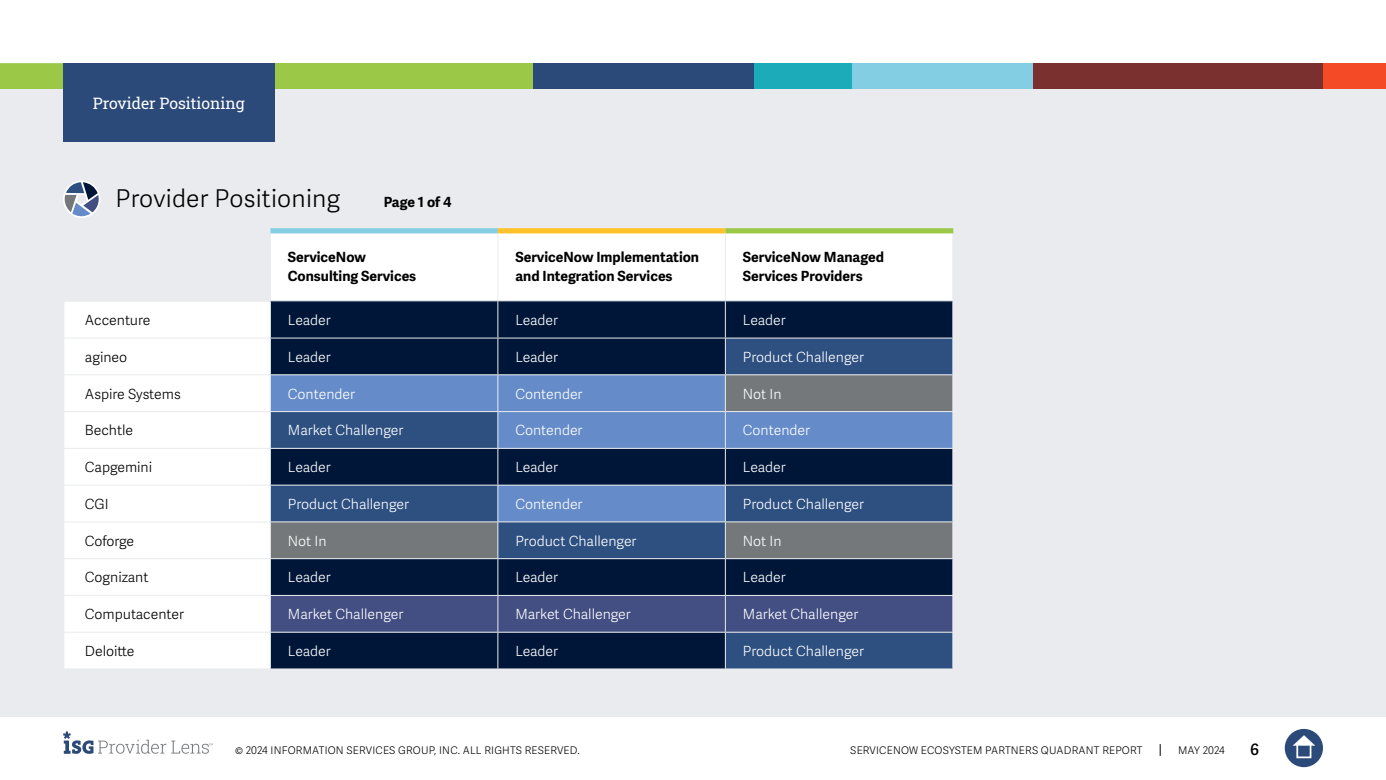
<style>
.page{position:relative;width:1386px;height:780px;background:#fff}
.page>*{position:absolute;margin:0;border:0;box-sizing:border-box;transform-origin:0 0}
.t1{font:300 24.5px "Adelle Sans";letter-spacing:.01em;color:#000}
.t2{font:15.75px "Roboto Slab ISG P Regular";color:#fff}
.t3{font:600 15.75px "Adelle Sans";color:#000}
.t4{font:300 14px "Adelle Sans";color:#fff}
.t5{font:700 14px/19.2px "Adelle Sans";color:#000}
.t6{font:300 14px "Adelle Sans";color:#000}
.t7{font:300 10.5px "Adelle Sans";letter-spacing:.02em;color:#000}
</style>
<div class="page">
<svg style="left:1160px;top:744px;width:1px;height:12px"></svg>
<div style="left:1285px;top:729px;width:38px;height:38px;background:#2b4a79;border-radius:50%"></div>
<svg style="left:1293px;top:735px;width:22px;height:10px"></svg>
<div style="left:1296px;top:743px;width:15px;height:15px;border:2px solid #fff"></div>
<svg style="left:63px;top:731px;width:150px;height:23px"></svg>
<div style="left:0;top:63px;width:1386px;height:654px;background:#e9ebee"></div>
<svg style="left:63px;top:180px;width:37px;height:38px"></svg>
<svg style="left:65px;top:182px;width:34px;height:34px"></svg>
<div style="left:0;top:63px;width:533px;height:26px;background:#9bc947"></div>
<svg style="left:0;top:63px;width:63px;height:1px"></svg>
<div style="left:533px;top:63px;width:223px;height:26px;background:#2b4a79"></div>
<div style="left:850px;top:63px;width:184px;height:26px;background:#84cee3"></div>
<div style="left:1323px;top:63px;width:63px;height:26px;background:#f54a26"></div>
<div style="left:1033px;top:63px;width:290px;height:26px;background:#7a302e"></div>
<div style="left:754px;top:63px;width:98px;height:26px;background:#1cabb9"></div>
<div style="left:63px;top:63px;width:211px;height:79px;background:#2b4a79"></div>
<div style="left:271px;top:233px;width:681px;height:67px;background:#fff"></div>
<div style="left:64px;top:302px;width:206px;height:366px;background:#fff"></div>
<div style="left:270px;top:301px;width:682px;height:36px;background:#001638"></div>
<svg style="left:271px;top:338px;width:681px;height:330px;background:#0d254a"></svg>
<svg style="left:271px;top:375px;width:681px;height:183px;background:#47628a"></svg>
<div style="left:271px;top:596px;width:681px;height:35px;background:#434e82"></div>
<hr style="left:63px;top:337px;width:207px;height:1px;background:#e9ebee">
<hr style="left:63px;top:374px;width:207px;height:1px;background:#e9ebee">
<hr style="left:63px;top:448px;width:207px;height:1px;background:#e9ebee">
<hr style="left:63px;top:484px;width:207px;height:1px;background:#e9ebee">
<hr style="left:63px;top:521px;width:207px;height:1px;background:#e9ebee">
<hr style="left:63px;top:595px;width:207px;height:1px;background:#e9ebee">
<hr style="left:63px;top:631px;width:207px;height:1px;background:#e9ebee">
<div style="left:270px;top:228px;width:228px;height:5px;background:#84cee3"></div>
<div style="left:498px;top:228px;width:227px;height:5px;background:#ffc22b"></div>
<hr style="left:497px;top:233px;width:1px;height:67px;background:#e9ebee">
<div style="left:725px;top:228px;width:228px;height:5px;background:#9bc947"></div>
<hr style="left:725px;top:233px;width:1px;height:67px;background:#e9ebee">
<hr style="left:63px;top:411px;width:207px;height:1px;background:#e9ebee">
<hr style="left:63px;top:558px;width:207px;height:1px;background:#e9ebee">
<hr style="left:270px;top:302px;width:1px;height:35px;background:#e9ebee">
<hr style="left:497px;top:338px;width:1px;height:36px;background:#e9ebee">
<hr style="left:497px;top:301px;width:1px;height:36px;background:#e9ebee">
<hr style="left:725px;top:301px;width:1px;height:36px;background:#e9ebee">
<hr style="left:497px;top:449px;width:1px;height:35px;background:#e9ebee">
<hr style="left:725px;top:449px;width:1px;height:35px;background:#e9ebee">
<hr style="left:270px;top:558px;width:228px;height:1px;background:#e9ebee">
<hr style="left:497px;top:559px;width:1px;height:36px;background:#e9ebee">
<hr style="left:725px;top:558px;width:228px;height:1px;background:#e9ebee">
<hr style="left:725px;top:559px;width:1px;height:36px;background:#e9ebee">
<hr style="left:497px;top:632px;width:1px;height:36px;background:#e9ebee">
<hr style="left:270px;top:448px;width:228px;height:1px;background:#e9ebee">
<hr style="left:725px;top:338px;width:1px;height:36px;background:#e9ebee">
<hr style="left:725px;top:374px;width:228px;height:1px;background:#e9ebee">
<hr style="left:725px;top:484px;width:228px;height:1px;background:#e9ebee">
<hr style="left:725px;top:521px;width:228px;height:1px;background:#e9ebee">
<hr style="left:497px;top:522px;width:1px;height:36px;background:#e9ebee">
<hr style="left:725px;top:522px;width:1px;height:36px;background:#e9ebee">
<hr style="left:498px;top:558px;width:227px;height:1px;background:#e9ebee">
<hr style="left:725px;top:632px;width:1px;height:36px;background:#e9ebee">
<hr style="left:270px;top:484px;width:228px;height:1px;background:#e9ebee">
<hr style="left:270px;top:521px;width:228px;height:1px;background:#e9ebee">
<hr style="left:498px;top:595px;width:227px;height:1px;background:#e9ebee">
<hr style="left:498px;top:631px;width:227px;height:1px;background:#e9ebee">
<hr style="left:270px;top:595px;width:228px;height:1px;background:#e9ebee">
<hr style="left:497px;top:596px;width:1px;height:35px;background:#e9ebee">
<hr style="left:270px;top:631px;width:228px;height:1px;background:#e9ebee">
<hr style="left:725px;top:595px;width:228px;height:1px;background:#e9ebee">
<hr style="left:725px;top:596px;width:1px;height:35px;background:#e9ebee">
<hr style="left:725px;top:631px;width:228px;height:1px;background:#e9ebee">
<hr style="left:270px;top:374px;width:228px;height:1px;background:#e9ebee">
<hr style="left:270px;top:411px;width:228px;height:1px;background:#e9ebee">
<hr style="left:498px;top:374px;width:227px;height:1px;background:#e9ebee">
<hr style="left:497px;top:375px;width:1px;height:36px;background:#e9ebee">
<hr style="left:725px;top:375px;width:1px;height:36px;background:#e9ebee">
<hr style="left:725px;top:411px;width:228px;height:1px;background:#e9ebee">
<hr style="left:725px;top:448px;width:228px;height:1px;background:#e9ebee">
<hr style="left:498px;top:411px;width:227px;height:1px;background:#e9ebee">
<hr style="left:497px;top:412px;width:1px;height:36px;background:#e9ebee">
<hr style="left:725px;top:412px;width:1px;height:36px;background:#e9ebee">
<hr style="left:498px;top:448px;width:227px;height:1px;background:#e9ebee">
<hr style="left:498px;top:484px;width:227px;height:1px;background:#e9ebee">
<hr style="left:497px;top:485px;width:1px;height:36px;background:#e9ebee">
<hr style="left:725px;top:485px;width:1px;height:36px;background:#e9ebee">
<hr style="left:498px;top:521px;width:227px;height:1px;background:#e9ebee">
<p class="t2" style="left:93px;top:92px;width:153px">Provider Positioning</p>
<h1 class="t1" style="left:116px;top:184px;width:226px">Provider Positioning</h1>
<p class="t5" style="left:384px;top:192px;width:69px">Page 1 of 4</p>
<p class="t5" style="left:288px;top:247px;width:130px">ServiceNow<br>Consulting Services</p>
<p class="t5" style="left:515px;top:247px;width:185px">ServiceNow Implementation and Integration Services</p>
<p class="t5" style="left:743px;top:247px;width:143px">ServiceNow Managed<br>Services Providers</p>
<p class="t6" style="left:85px;top:312px;width:67px">Accenture</p>
<p class="t4" style="left:288px;top:312px;width:44px">Leader</p>
<p class="t4" style="left:515px;top:312px;width:44px">Leader</p>
<p class="t4" style="left:743px;top:312px;width:44px">Leader</p>
<p class="t6" style="left:85px;top:348px;width:44px">agineo</p>
<p class="t4" style="left:288px;top:348px;width:44px">Leader</p>
<p class="t4" style="left:515px;top:348px;width:44px">Leader</p>
<p class="t4" style="left:743px;top:348px;width:123px">Product Challenger</p>
<p class="t6" style="left:85px;top:385px;width:97px">Aspire Systems</p>
<p class="t4" style="left:288px;top:385px;width:69px">Contender</p>
<p class="t4" style="left:515px;top:385px;width:69px">Contender</p>
<p class="t4" style="left:743px;top:385px;width:40px">Not In</p>
<p class="t6" style="left:85px;top:422px;width:50px">Bechtle</p>
<p class="t4" style="left:288px;top:422px;width:117px">Market Challenger</p>
<p class="t4" style="left:515px;top:422px;width:69px">Contender</p>
<p class="t4" style="left:743px;top:422px;width:69px">Contender</p>
<p class="t6" style="left:85px;top:459px;width:69px">Capgemini</p>
<p class="t4" style="left:288px;top:459px;width:44px">Leader</p>
<p class="t4" style="left:515px;top:459px;width:44px">Leader</p>
<p class="t4" style="left:743px;top:459px;width:44px">Leader</p>
<p class="t6" style="left:85px;top:495px;width:25px">CGI</p>
<p class="t4" style="left:288px;top:495px;width:123px">Product Challenger</p>
<p class="t4" style="left:515px;top:495px;width:69px">Contender</p>
<p class="t4" style="left:743px;top:495px;width:123px">Product Challenger</p>
<p class="t6" style="left:85px;top:532px;width:51px">Coforge</p>
<p class="t4" style="left:288px;top:532px;width:40px">Not In</p>
<p class="t4" style="left:515px;top:532px;width:123px">Product Challenger</p>
<p class="t4" style="left:743px;top:532px;width:40px">Not In</p>
<p class="t6" style="left:85px;top:569px;width:65px">Cognizant</p>
<p class="t4" style="left:288px;top:569px;width:44px">Leader</p>
<p class="t4" style="left:515px;top:569px;width:44px">Leader</p>
<p class="t4" style="left:743px;top:569px;width:44px">Leader</p>
<p class="t6" style="left:85px;top:606px;width:101px">Computacenter</p>
<p class="t4" style="left:288px;top:606px;width:117px">Market Challenger</p>
<p class="t4" style="left:515px;top:606px;width:117px">Market Challenger</p>
<p class="t4" style="left:743px;top:606px;width:117px">Market Challenger</p>
<p class="t6" style="left:85px;top:642px;width:51px">Deloitte</p>
<p class="t4" style="left:288px;top:642px;width:44px">Leader</p>
<p class="t4" style="left:515px;top:642px;width:44px">Leader</p>
<p class="t4" style="left:743px;top:642px;width:123px">Product Challenger</p>
<p class="t7" style="left:235px;top:744px;width:346px">© 2024 INFORMATION SERVICES GROUP, INC. ALL RIGHTS RESERVED.</p>
<p class="t7" style="left:850px;top:744px;width:294px">SERVICENOW ECOSYSTEM PARTNERS QUADRANT REPORT</p>
<p class="t7" style="left:1178px;top:744px;width:48px">MAY 2024</p>
<p class="t3" style="left:1250px;top:740px;width:10px">6</p>
</div>
